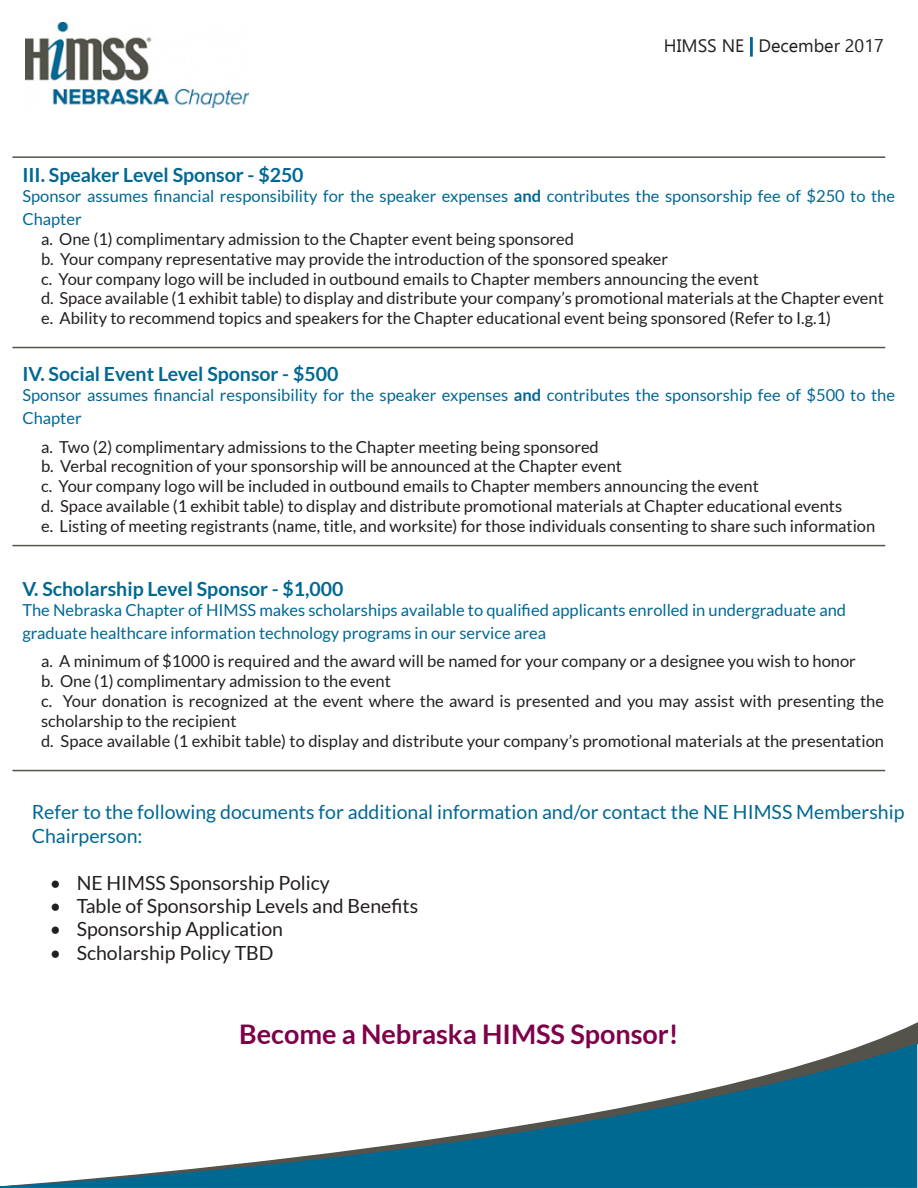
<style>
.page{position:relative;width:918px;height:1188px;background:#fff}
.page>*{position:absolute;margin:0;border:0;box-sizing:border-box;transform-origin:0 0}
.t1{font:700 27px "Lato";color:#7e0049}
.t2{font:19.5px "Lato";color:#231f20}
.t3{font:19.5px/23.4px "Lato";color:#016893}
.t4{font:700 19.5px "Lato";color:#016893}
.t5{font:18px "Ebrima";color:#231f20}
.t6{font:16.5px/19.8px "Lato";color:#231f20}
.t7{font:16.5px/23.4px "Lato";color:#016893}
.s1{color:#006991}
.s2{font-weight:700}
</style>
<div class="page">
<svg style="left:0;top:1043px;width:918px;height:145px"></svg>
<img style="left:25px;top:23px;width:223px;height:85px">
<div style="left:750px;top:37px;width:3px;height:20px;border:2px solid #016893"></div>
<hr style="left:12px;top:156px;width:873px;height:2px;background:#53534b">
<hr style="left:12px;top:347px;width:873px;height:1px;background:#53534b">
<hr style="left:12px;top:545px;width:873px;height:1px;background:#53534b">
<hr style="left:12px;top:770px;width:873px;height:1px;background:#53534b">
<p class="t5" style="left:664px;top:32px;width:221px">HIMSS NE <span class="s1">|</span> December 2017</p>
<p class="t4" style="left:22px;top:164px;width:283px">III. Speaker Level Sponsor - $250</p>
<p class="t7" style="left:22px;top:184px;width:874px">Sponsor assumes financial responsibility for the speaker expenses <span class="s2">and</span> contributes the sponsorship fee of $250 to the<br>Chapter</p>
<p class="t6" style="left:41px;top:229px;width:535px">a. One (1) complimentary admission to the Chapter event being sponsored</p>
<p class="t6" style="left:41px;top:249px;width:629px">b. Your company representative may provide the introduction of the sponsored speaker</p>
<p class="t6" style="left:41px;top:269px;width:719px">c. Your company logo will be included in outbound emails to Chapter members announcing the event</p>
<p class="t6" style="left:41px;top:289px;width:844px">d. Space available (1 exhibit table) to display and distribute your company’s promotional materials at the Chapter event</p>
<p class="t6" style="left:41px;top:308px;width:792px">e. Ability to recommend topics and speakers for the Chapter educational event being sponsored (Refer to I.g.1)</p>
<p class="t4" style="left:22px;top:363px;width:317px">IV. Social Event Level Sponsor - $500</p>
<p class="t7" style="left:22px;top:383px;width:874px">Sponsor assumes financial responsibility for the speaker expenses <span class="s2">and</span> contributes the sponsorship fee of $500 to the<br>Chapter</p>
<p class="t6" style="left:41px;top:437px;width:559px">a. Two (2) complimentary admissions to the Chapter meeting being sponsored</p>
<p class="t6" style="left:41px;top:456px;width:582px">b. Verbal recognition of your sponsorship will be announced at the Chapter event</p>
<p class="t6" style="left:41px;top:476px;width:719px">c. Your company logo will be included in outbound emails to Chapter members announcing the event</p>
<p class="t6" style="left:41px;top:496px;width:803px">d. Space available (1 exhibit table) to display and distribute promotional materials at Chapter educational events</p>
<p class="t6" style="left:41px;top:516px;width:836px">e. Listing of meeting registrants (name, title, and worksite) for those individuals consenting to share such information</p>
<p class="t4" style="left:22px;top:578px;width:323px">V. Scholarship Level Sponsor - $1,000</p>
<p class="t7" style="left:22px;top:598px;width:825px">The Nebraska Chapter of HIMSS makes scholarships available to qualified applicants enrolled in undergraduate and</p>
<p class="t7" style="left:22px;top:621px;width:525px">graduate healthcare information technology programs in our service area</p>
<p class="t6" style="left:41px;top:651px;width:816px">a. A minimum of $1000 is required and the award will be named for your company or a designee you wish to honor</p>
<p class="t6" style="left:41px;top:671px;width:351px">b. One (1) complimentary admission to the event</p>
<p class="t6" style="left:41px;top:691px;width:845px">c. Your donation is recognized at the event where the award is presented and you may assist with presenting the scholarship to the recipient</p>
<p class="t6" style="left:41px;top:731px;width:845px">d. Space available (1 exhibit table) to display and distribute your company’s promotional materials at the presentation</p>
<p class="t3" style="left:32px;top:801px;width:874px">Refer to the following documents for additional information and/or contact the NE HIMSS Membership<br>Chairperson:</p>
<p class="t2" style="left:50px;top:872px;width:282px">• NE HIMSS Sponsorship Policy</p>
<p class="t2" style="left:50px;top:895px;width:370px">• Table of Sponsorship Levels and Benefits</p>
<p class="t2" style="left:50px;top:918px;width:235px">• Sponsorship Application</p>
<p class="t2" style="left:50px;top:942px;width:225px">• Scholarship Policy TBD</p>
<p class="t1" style="left:239px;top:1019px;width:441px">Become a Nebraska HIMSS Sponsor!</p>
</div>
